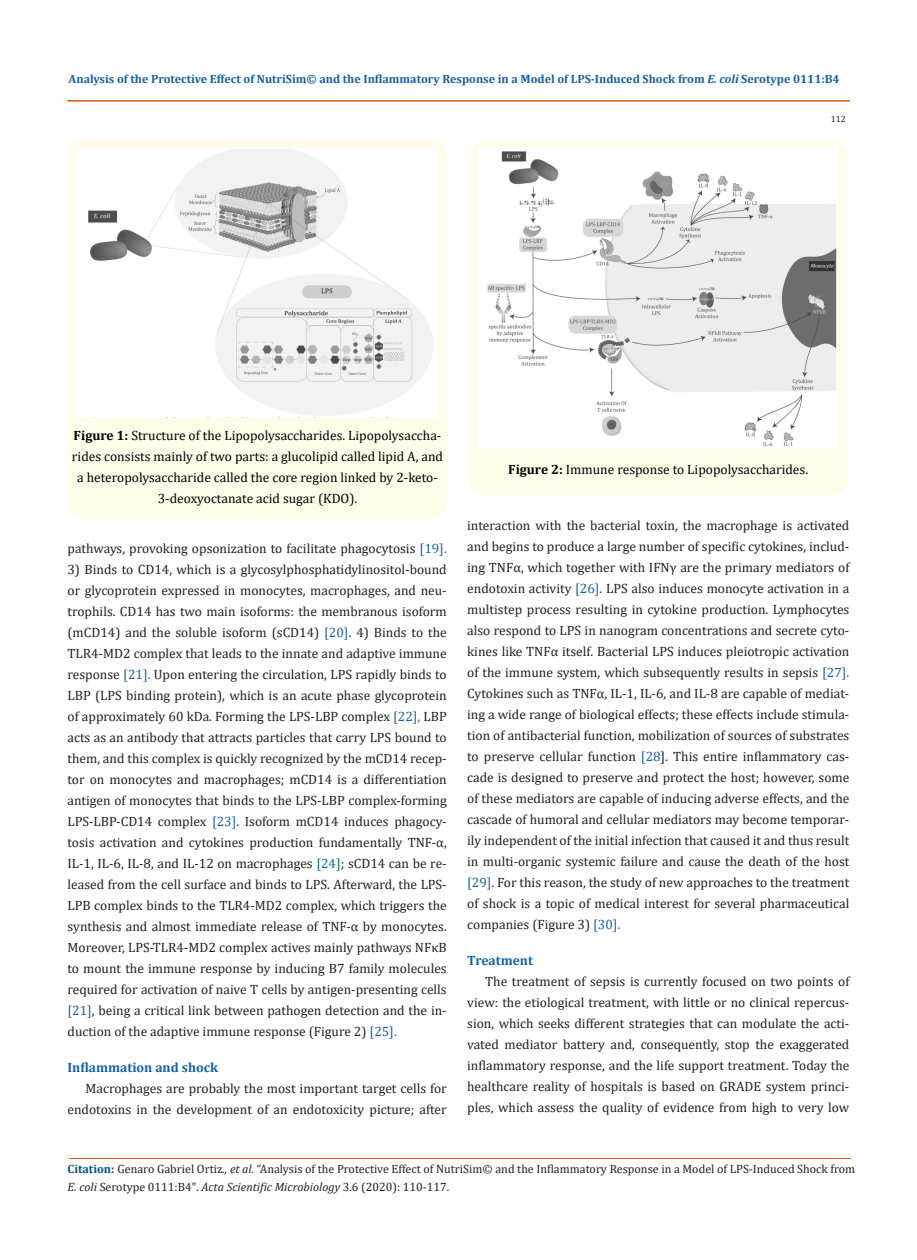
<style>
.page{position:relative;width:917px;height:1260px;background:#fff}
.page>*{position:absolute;margin:0;border:0;box-sizing:border-box;transform-origin:0 0}
.t1{font:13.5px/21px "Cambria";color:#231f20;text-align:justify}
.t2{font:13.5px/21px "Cambria";color:#000;text-align:center}
.t3{font:700 13.5px "Cambria";color:#1560a6}
.t4{font:12px/18px "Cambria";color:#231f20}
.t5{font:700 12px "Cambria";color:#1560a6}
.t6{font:9px "Cambria";color:#231f20}
.s1{font-style:italic}
.s2{font-weight:700}
.s3{color:#1560a6}
.s4{font-weight:700;color:#035089}
</style>
<div class="page">
<div style="left:67px;top:139px;width:380px;height:380px;background:#fffde9;border-radius:18px"></div>
<img style="left:77px;top:149px;width:359px;height:268px">
<div style="left:468px;top:140px;width:380px;height:356px;background:#fffde9;border-radius:18px"></div>
<img style="left:479px;top:148px;width:358px;height:299px">
<hr style="left:69px;top:1158px;width:781px;height:1px;background:#e05d1a">
<p class="t5" style="left:69px;top:70px;width:772px">Analysis of the Protective Effect of NutriSim© and the Inflammatory Response in a Model of LPS-Induced Shock from <span class="s1">E. coli</span> Serotype 0111:B4</p>
<p class="t6" style="left:830px;top:114px;width:16px">112</p>
<p class="t2" style="left:72px;top:425px;width:372px"><span class="s2">Figure 1:</span> Structure of the Lipopolysaccharides. Lipopolysaccha&shy;rides consists mainly of two parts: a glucolipid called lipid A, and a heteropolysaccharide called the core region linked by 2-keto-3-deoxyoctanate acid sugar (KDO).</p>
<p class="t1" style="left:67px;top:538px;width:381px">pathways, provoking opsonization to facilitate phagocytosis <span class="s3">[19].</span></p>
<p class="t1" style="left:67px;top:559px;width:381px">3) Binds to CD14, which is a glycosylphosphatidylinositol-bound or glycoprotein expressed in monocytes, macrophages, and neu&shy;trophils. CD14 has two main isoforms: the membranous isoform (mCD14) and the soluble isoform (sCD14) <span class="s3">[20]</span>. 4) Binds to the TLR4-MD2 complex that leads to the innate and adaptive immune response <span class="s3">[21].</span> Upon entering the circulation, LPS rapidly binds to LBP (LPS binding protein), which is an acute phase glycoprotein of approximately 60 kDa. Forming the LPS-LBP complex <span class="s3">[22],</span> LBP acts as an antibody that attracts particles that carry LPS bound to them, and this complex is quickly recognized by the mCD14 recep&shy;tor on monocytes and macrophages; mCD14 is a differentiation antigen of monocytes that binds to the LPS-LBP complex-forming LPS-LBP-CD14 complex <span class="s3">[23]</span>. Isoform mCD14 induces phagocy&shy;tosis activation and cytokines production fundamentally TNF-α, IL-1, IL-6, IL-8, and IL-12 on macrophages <span class="s3">[24]</span>; sCD14 can be re&shy;leased from the cell surface and binds to LPS. Afterward, the LPS-LPB complex binds to the TLR4-MD2 complex, which triggers the synthesis and almost immediate release of TNF-α by monocytes.<br>Moreover, LPS-TLR4-MD2 complex actives mainly pathways NFκB to mount the immune response by inducing B7 family molecules required for activation of naive T cells by antigen-presenting cells <span class="s3">[21]</span>, being a critical link between pathogen detection and the in&shy;duction of the adaptive immune response (Figure 2) <span class="s3">[25].</span></p>
<p class="t3" style="left:67px;top:1058px;width:152px">Inflammation and shock</p>
<p class="t1" style="left:67px;top:1078px;width:381px;text-align:right">Macrophages are probably the most important target cells for endotoxins in the development of an endotoxicity picture; after</p>
<p class="t2" style="left:508px;top:459px;width:301px"><span class="s2">Figure 2:</span> Immune response to Lipopolysaccharides.</p>
<p class="t1" style="left:467px;top:515px;width:384px">interaction with the bacterial toxin, the macrophage is activated and begins to produce a large number of specific cytokines, includ&shy;ing TNFα, which together with IFNγ are the primary mediators of endotoxin activity <span class="s3">[26]</span>. LPS also induces monocyte activation in a multistep process resulting in cytokine production. Lymphocytes also respond to LPS in nanogram concentrations and secrete cyto&shy;kines like TNFα itself. Bacterial LPS induces pleiotropic activation of the immune system, which subsequently results in sepsis <span class="s3">[27].<br></span>Cytokines such as TNFα, IL-1, IL-6, and IL-8 are capable of mediat&shy;ing a wide range of biological effects; these effects include stimula&shy;tion of antibacterial function, mobilization of sources of substrates to preserve cellular function <span class="s3">[28</span>]. This entire inflammatory cas&shy;cade is designed to preserve and protect the host; however, some of these mediators are capable of inducing adverse effects, and the cascade of humoral and cellular mediators may become temporar&shy;ily independent of the initial infection that caused it and thus result in multi-organic systemic failure and cause the death of the host <span class="s3">[29]</span>. For this reason, the study of new approaches to the treatment of shock is a topic of medical interest for several pharmaceutical companies (Figure 3) <span class="s3">[30].</span></p>
<p class="t3" style="left:467px;top:951px;width:67px">Treatment</p>
<p class="t1" style="left:467px;top:971px;width:384px;text-indent:18px">The treatment of sepsis is currently focused on two points of view: the etiological treatment, with little or no clinical repercus&shy;sion, which seeks different strategies that can modulate the acti&shy;vated mediator battery and, consequently, stop the exaggerated inflammatory response, and the life support treatment. Today the healthcare reality of hospitals is based on GRADE system princi&shy;ples, which assess the quality of evidence from high to very low</p>
<p class="t4" style="left:67px;top:1160px;width:789px"><span class="s4">Citation:</span> Genaro Gabriel Ortiz<span class="s1">., et al.</span> “Analysis of the Protective Effect of NutriSim© and the Inflammatory Response in a Model of LPS-Induced Shock from<br><span class="s1">E. coli</span> Serotype 0111:B4". <span class="s1">Acta Scientific Microbiology</span> 3.6 (2020): 110-117.</p>
</div>
